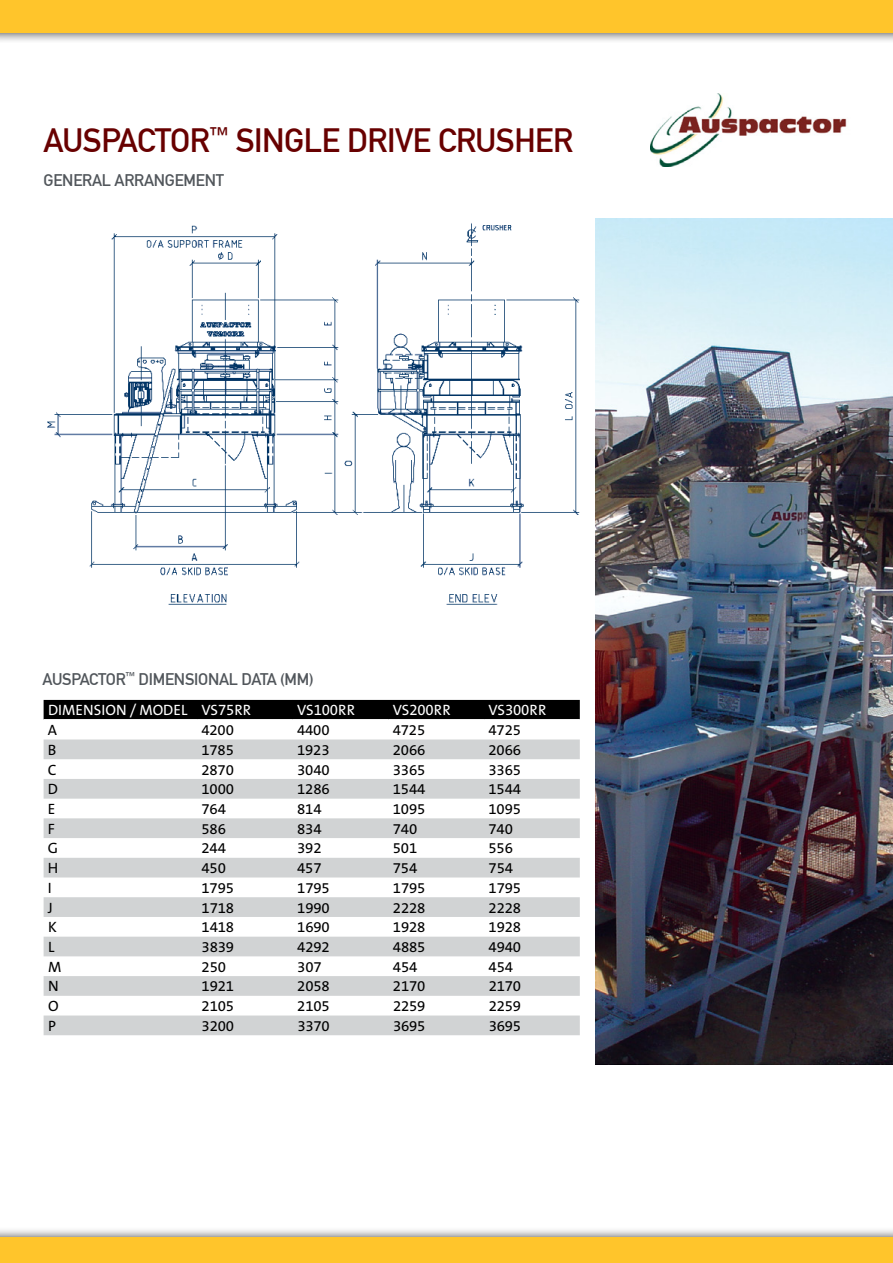
<style>
.page{position:relative;width:893px;height:1263px;background:#fff}
.page>*{position:absolute;margin:0;border:0;box-sizing:border-box;transform-origin:0 0}
.t1{font:33px "DIN Mittelschrift LTCYR";letter-spacing:-.015em;color:#680000}
.t2{font:16.5px "DIN Mittelschrift LTCYR";letter-spacing:-.015em;color:#51565b}
.t3{font:15px "The Sans B W5 Plain";letter-spacing:-.01em;color:#000}
.t4{font:15px "The Sans B W5 Plain";letter-spacing:-.005em;color:#fff}
</style>
<div class="page">
<div style="left:0;top:0;width:893px;height:44px;background:#000;opacity:.75"></div>
<div style="left:0;top:0;width:893px;height:33px;background:#ffc52b"></div>
<div style="left:0;top:1226px;width:893px;height:37px;background:#000;opacity:.75"></div>
<div style="left:0;top:1237px;width:893px;height:26px;background:#ffc52b"></div>
<img style="left:651px;top:94px;width:196px;height:72px">
<div style="left:44px;top:700px;width:536px;height:19px;background:#000"></div>
<svg style="left:44px;top:739px;width:536px;height:296px;fill:#d1d3d4"></svg>
<img style="left:47px;top:223px;width:533px;height:382px">
<img style="left:595px;top:219px;width:298px;height:846px">
<h1 class="t1" style="left:44px;top:121px;width:531px">AUSPACTOR<sup>™</sup> SINGLE DRIVE CRUSHER</h1>
<p class="t2" style="left:44px;top:170px;width:182px">GENERAL ARRANGEMENT</p>
<p class="t2" style="left:43px;top:669px;width:273px">AUSPACTOR<sup>™</sup> DIMENSIONAL DATA (MM)</p>
<p class="t4" style="left:48px;top:701px;width:205px">DIMENSION / MODEL VS75RR</p>
<p class="t4" style="left:297px;top:701px;width:59px">VS100RR</p>
<p class="t4" style="left:393px;top:701px;width:59px">VS200RR</p>
<p class="t4" style="left:489px;top:701px;width:59px">VS300RR</p>
<p class="t3" style="left:48px;top:720px;width:11px">A</p>
<p class="t3" style="left:201px;top:720px;width:34px">4200</p>
<p class="t3" style="left:297px;top:720px;width:34px">4400</p>
<p class="t3" style="left:393px;top:720px;width:34px">4725</p>
<p class="t3" style="left:488px;top:720px;width:34px">4725</p>
<p class="t3" style="left:48px;top:740px;width:10px">B</p>
<p class="t3" style="left:201px;top:740px;width:34px">1785</p>
<p class="t3" style="left:297px;top:740px;width:34px">1923</p>
<p class="t3" style="left:393px;top:740px;width:34px">2066</p>
<p class="t3" style="left:488px;top:740px;width:34px">2066</p>
<p class="t3" style="left:48px;top:760px;width:10px">C</p>
<p class="t3" style="left:201px;top:760px;width:34px">2870</p>
<p class="t3" style="left:297px;top:760px;width:34px">3040</p>
<p class="t3" style="left:393px;top:760px;width:34px">3365</p>
<p class="t3" style="left:488px;top:760px;width:34px">3365</p>
<p class="t3" style="left:48px;top:780px;width:12px">D</p>
<p class="t3" style="left:201px;top:780px;width:34px">1000</p>
<p class="t3" style="left:297px;top:780px;width:34px">1286</p>
<p class="t3" style="left:393px;top:780px;width:34px">1544</p>
<p class="t3" style="left:488px;top:780px;width:34px">1544</p>
<p class="t3" style="left:48px;top:799px;width:9px">E</p>
<p class="t3" style="left:201px;top:799px;width:26px">764</p>
<p class="t3" style="left:297px;top:799px;width:26px">814</p>
<p class="t3" style="left:393px;top:799px;width:34px">1095</p>
<p class="t3" style="left:488px;top:799px;width:34px">1095</p>
<p class="t3" style="left:48px;top:819px;width:9px">F</p>
<p class="t3" style="left:201px;top:819px;width:26px">586</p>
<p class="t3" style="left:297px;top:819px;width:26px">834</p>
<p class="t3" style="left:393px;top:819px;width:26px">740</p>
<p class="t3" style="left:488px;top:819px;width:26px">740</p>
<p class="t3" style="left:48px;top:839px;width:12px">G</p>
<p class="t3" style="left:202px;top:839px;width:26px">244</p>
<p class="t3" style="left:297px;top:839px;width:26px">392</p>
<p class="t3" style="left:393px;top:839px;width:26px">501</p>
<p class="t3" style="left:489px;top:839px;width:26px">556</p>
<p class="t3" style="left:48px;top:858px;width:12px">H</p>
<p class="t3" style="left:202px;top:858px;width:26px">450</p>
<p class="t3" style="left:297px;top:858px;width:26px">457</p>
<p class="t3" style="left:393px;top:858px;width:26px">754</p>
<p class="t3" style="left:489px;top:858px;width:26px">754</p>
<p class="t3" style="left:48px;top:878px;width:5px">I</p>
<p class="t3" style="left:202px;top:878px;width:34px">1795</p>
<p class="t3" style="left:297px;top:878px;width:34px">1795</p>
<p class="t3" style="left:393px;top:878px;width:34px">1795</p>
<p class="t3" style="left:489px;top:878px;width:34px">1795</p>
<p class="t3" style="left:48px;top:898px;width:6px">J</p>
<p class="t3" style="left:202px;top:898px;width:34px">1718</p>
<p class="t3" style="left:297px;top:898px;width:34px">1990</p>
<p class="t3" style="left:393px;top:898px;width:34px">2228</p>
<p class="t3" style="left:489px;top:898px;width:34px">2228</p>
<p class="t3" style="left:48px;top:917px;width:10px">K</p>
<p class="t3" style="left:202px;top:917px;width:34px">1418</p>
<p class="t3" style="left:297px;top:917px;width:34px">1690</p>
<p class="t3" style="left:393px;top:917px;width:34px">1928</p>
<p class="t3" style="left:489px;top:917px;width:34px">1928</p>
<p class="t3" style="left:48px;top:937px;width:8px">L</p>
<p class="t3" style="left:202px;top:937px;width:34px">3839</p>
<p class="t3" style="left:297px;top:937px;width:34px">4292</p>
<p class="t3" style="left:393px;top:937px;width:34px">4885</p>
<p class="t3" style="left:489px;top:937px;width:34px">4940</p>
<p class="t3" style="left:48px;top:957px;width:15px">M</p>
<p class="t3" style="left:202px;top:957px;width:26px">250</p>
<p class="t3" style="left:297px;top:957px;width:26px">307</p>
<p class="t3" style="left:393px;top:957px;width:26px">454</p>
<p class="t3" style="left:489px;top:957px;width:26px">454</p>
<p class="t3" style="left:48px;top:977px;width:12px">N</p>
<p class="t3" style="left:202px;top:977px;width:34px">1921</p>
<p class="t3" style="left:297px;top:977px;width:34px">2058</p>
<p class="t3" style="left:393px;top:977px;width:34px">2170</p>
<p class="t3" style="left:489px;top:977px;width:34px">2170</p>
<p class="t3" style="left:48px;top:996px;width:12px">O</p>
<p class="t3" style="left:202px;top:996px;width:34px">2105</p>
<p class="t3" style="left:297px;top:996px;width:34px">2105</p>
<p class="t3" style="left:393px;top:996px;width:34px">2259</p>
<p class="t3" style="left:489px;top:996px;width:34px">2259</p>
<p class="t3" style="left:48px;top:1016px;width:9px">P</p>
<p class="t3" style="left:202px;top:1016px;width:34px">3200</p>
<p class="t3" style="left:297px;top:1016px;width:34px">3370</p>
<p class="t3" style="left:393px;top:1016px;width:34px">3695</p>
<p class="t3" style="left:489px;top:1016px;width:34px">3695</p>
</div>
